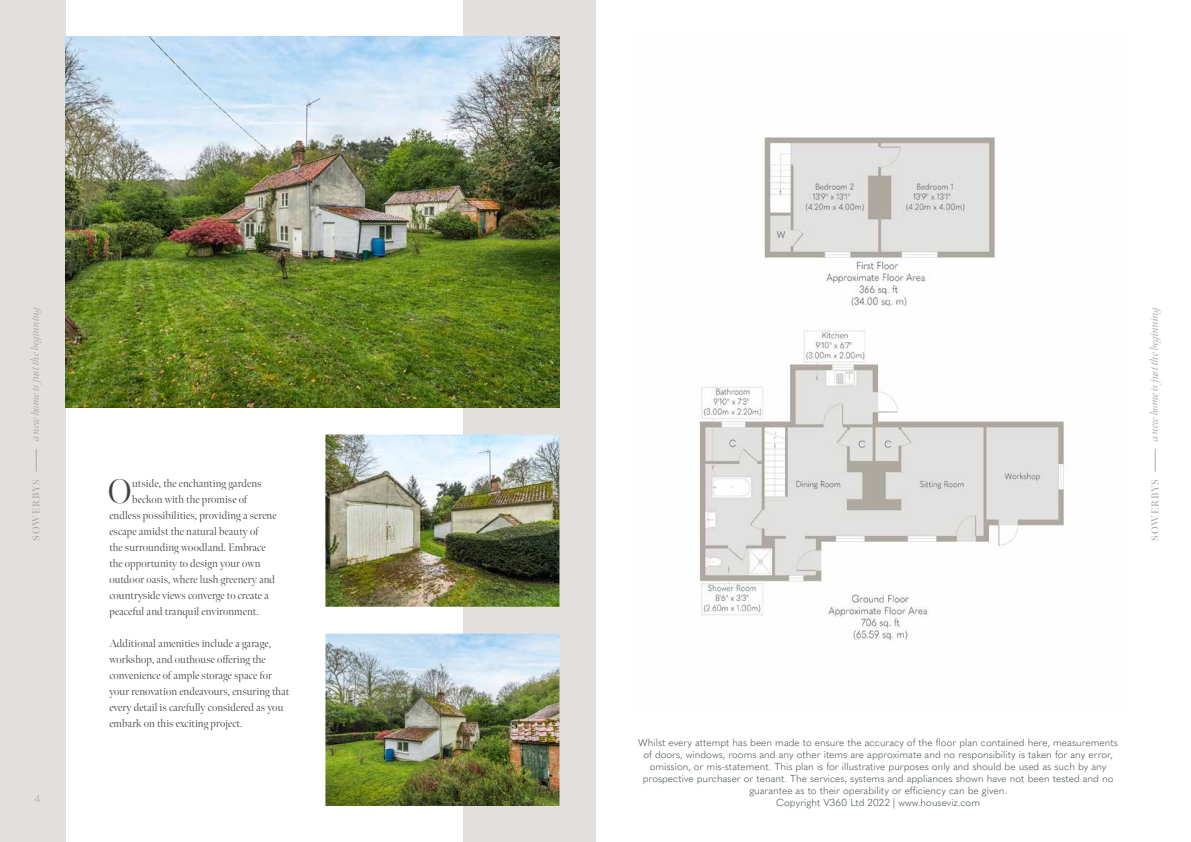
<style>
.page{position:relative;width:1191px;height:842px;background:#fff}
.page>*{position:absolute;margin:0;border:0;box-sizing:border-box;transform-origin:0 0}
.t1{font:300 34px "Meno Banner";color:#434141}
.t2{font:300 11px/16px "Meno Banner";letter-spacing:.01em;color:#434141}
.t3{font:italic 11px "Meno Banner";letter-spacing:-.01em;color:#ada8a0}
.t4{font:300 10px/12px "Quasimoda";color:#3e4b47;text-align:center}
.t5{font:600 10px "Meno Banner";letter-spacing:.08em;color:#ada8a0}
.t6{font:300 10px "Quasimoda";color:#ada8a0}
</style>
<div class="page">
<div style="left:0;top:0;width:595px;height:842px;background:#e2e0df"></div>
<svg style="left:1155px;top:449px;width:1px;height:22px"></svg>
<svg style="left:36px;top:449px;width:1px;height:22px"></svg>
<div style="left:66px;top:0;width:396px;height:842px;background:#fff"></div>
<img style="left:325px;top:434px;width:234px;height:173px">
<img style="left:66px;top:36px;width:493px;height:372px">
<img style="left:699px;top:137px;width:369px;height:504px">
<img style="left:325px;top:634px;width:234px;height:172px">
<p class="t3" style="left:29px;top:441px;width:138px;rotate:-90deg">a new home is just the beginning</p>
<p class="t5" style="left:30px;top:541px;width:63px;rotate:-90deg">SOWERBYS</p>
<p class="t6" style="left:35px;top:791px;width:7px">4</p>
<h1 class="t1" style="left:108px;top:471px;width:25px">O</h1>
<p class="t2" style="left:132px;top:475px;width:131px">utside, the enchanting gardens</p>
<p class="t2" style="left:132px;top:491px;width:116px">beckon with the promise of</p>
<p class="t2" style="left:109px;top:508px;width:169px">endless possibilities, providing a serene</p>
<p class="t2" style="left:109px;top:524px;width:151px">escape amidst the natural beauty of</p>
<p class="t2" style="left:109px;top:540px;width:158px">the surrounding woodland. Embrace</p>
<p class="t2" style="left:109px;top:556px;width:152px">the opportunity to design your own</p>
<p class="t2" style="left:109px;top:572px;width:167px">outdoor oasis, where lush greenery and</p>
<p class="t2" style="left:109px;top:588px;width:161px">countryside views converge to create a</p>
<p class="t2" style="left:109px;top:604px;width:151px">peaceful and tranquil environment.</p>
<p class="t2" style="left:109px;top:636px;width:181px">Additional amenities include a garage, workshop, and outhouse offering the convenience of ample storage space for your renovation endeavours, ensuring that every detail is carefully considered as you embark on this exciting project.</p>
<p class="t3" style="left:1147px;top:441px;width:138px;rotate:-90deg">a new home is just the beginning</p>
<p class="t5" style="left:1149px;top:541px;width:63px;rotate:-90deg">SOWERBYS</p>
<p class="t4" style="left:638px;top:735px;width:481px">Whilst every attempt has been made to ensure the accuracy of the floor plan contained here, measurements of doors, windows, rooms and any other items are approximate and no responsibility is taken for any error, omission, or mis-statement. This plan is for illustrative purposes only and should be used as such by any prospective purchaser or tenant. The services, systems and appliances shown have not been tested and no guarantee as to their operability or efficiency can be given.<br>Copyright V360 Ltd 2022 | www.houseviz.com</p>
</div>
